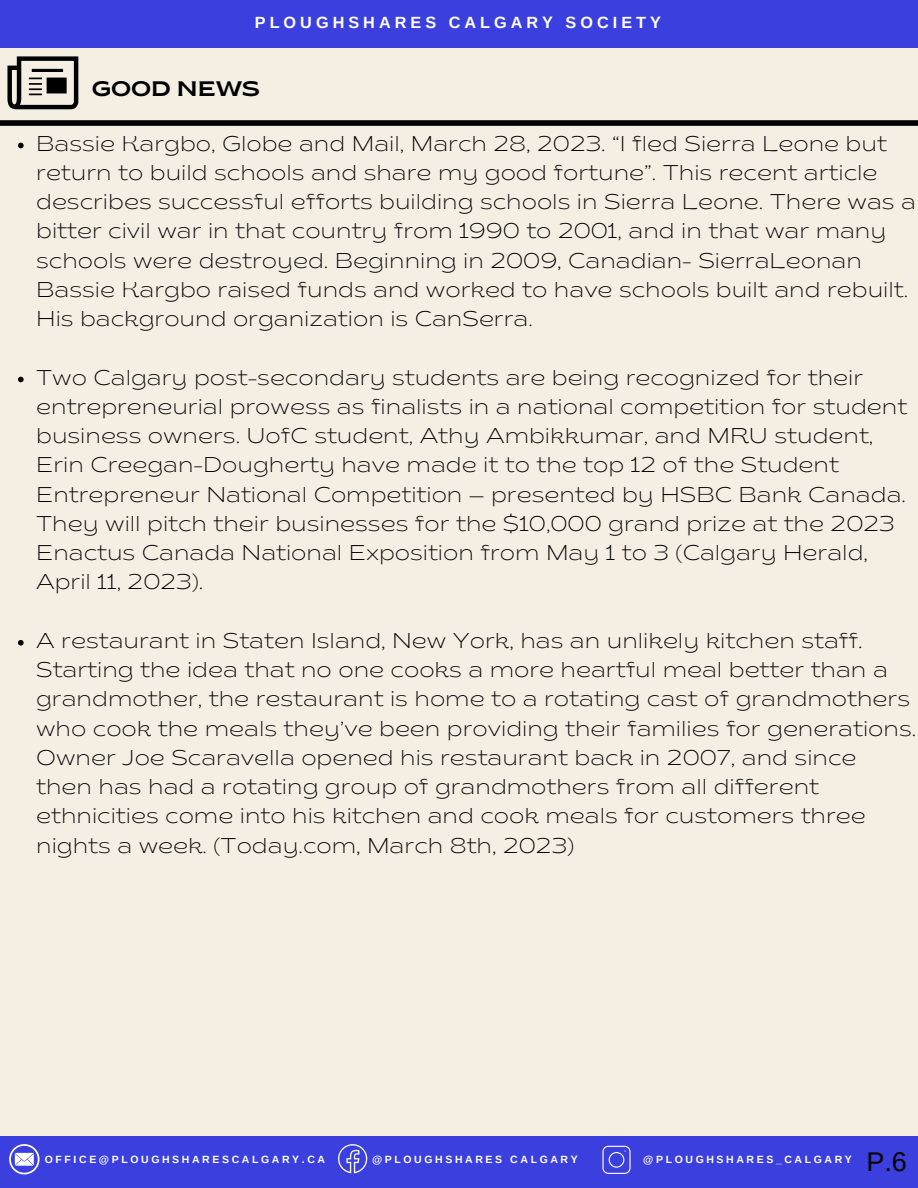
<style>
.page{position:relative;width:918px;height:1188px;background:#f4eee3}
.page>*{position:absolute;margin:0;border:0;box-sizing:border-box;transform-origin:0 0}
.t1{font:27px "Arimo";color:#000}
.t2{font:200 semi-expanded 21.3px/29.2px "Brice";color:#000}
.t3{font:semi-expanded 21px "Brice";color:#000}
.t4{font:700 16.2px "Arimo";letter-spacing:.25em;color:#fff}
.t5{font:700 10.5px "Arimo";letter-spacing:.25em;color:#fff}
</style>
<div class="page">
<div style="left:0;top:0;width:918px;height:47px;background:#3a3fde"></div>
<div style="left:0;top:1136px;width:918px;height:52px;background:#3a3fde"></div>
<svg style="left:9px;top:1144px;width:31px;height:30px"></svg>
<svg style="left:338px;top:1144px;width:29px;height:29px"></svg>
<svg style="left:602px;top:1146px;width:29px;height:28px"></svg>
<svg style="left:7px;top:56px;width:71px;height:53px"></svg>
<div style="left:0;top:120px;width:918px;height:6px;background:#000"></div>
<svg style="left:18px;top:143px;width:6px;height:5px"></svg>
<svg style="left:18px;top:377px;width:6px;height:5px"></svg>
<svg style="left:18px;top:640px;width:6px;height:6px"></svg>
<p class="t4" style="left:255px;top:14px;width:408px">PLOUGHSHARES CALGARY SOCIETY</p>
<p class="t3" style="left:92px;top:81px;width:170px">GOOD NEWS</p>
<p class="t2" style="left:36px;top:131px;width:881px">Bassie Kargbo, Globe and Mail, March 28, 2023. “I fled Sierra Leone but return to build schools and share my good fortune”. This recent article describes successful efforts building schools in Sierra Leone. There was a bitter civil war in that country from 1990 to 2001, and in that war many schools were destroyed. Beginning in 2009, Canadian- SierraLeonan Bassie Kargbo raised funds and worked to have schools built and rebuilt.<br>His background organization is CanSerra.</p>
<p class="t2" style="left:36px;top:365px;width:873px">Two Calgary post-secondary students are being recognized for their entrepreneurial prowess as finalists in a national competition for student business owners. UofC student, Athy Ambikkumar, and MRU student, Erin Creegan-Dougherty have made it to the top 12 of the Student Entrepreneur National Competition — presented by HSBC Bank Canada.<br>They will pitch their businesses for the $10,000 grand prize at the 2023<br>Enactus Canada National Exposition from May 1 to 3 (Calgary Herald, April 11, 2023).</p>
<p class="t2" style="left:36px;top:628px;width:881px">A restaurant in Staten Island, New York, has an unlikely kitchen staff.<br>Starting the idea that no one cooks a more heartful meal better than a grandmother, the restaurant is home to a rotating cast of grandmothers who cook the meals they’ve been providing their families for generations.<br>Owner Joe Scaravella opened his restaurant back in 2007, and since then has had a rotating group of grandmothers from all different ethnicities come into his kitchen and cook meals for customers three nights a week. (Today.com, March 8th, 2023)</p>
<p class="t5" style="left:45px;top:1154px;width:282px">OFFICE@PLOUGHSHARESCALGARY.CA</p>
<p class="t5" style="left:372px;top:1154px;width:207px">@PLOUGHSHARES CALGARY</p>
<p class="t5" style="left:643px;top:1154px;width:210px">@PLOUGHSHARES_CALGARY</p>
<p class="t1" style="left:866px;top:1147px;width:42px">P.6</p>
</div>
